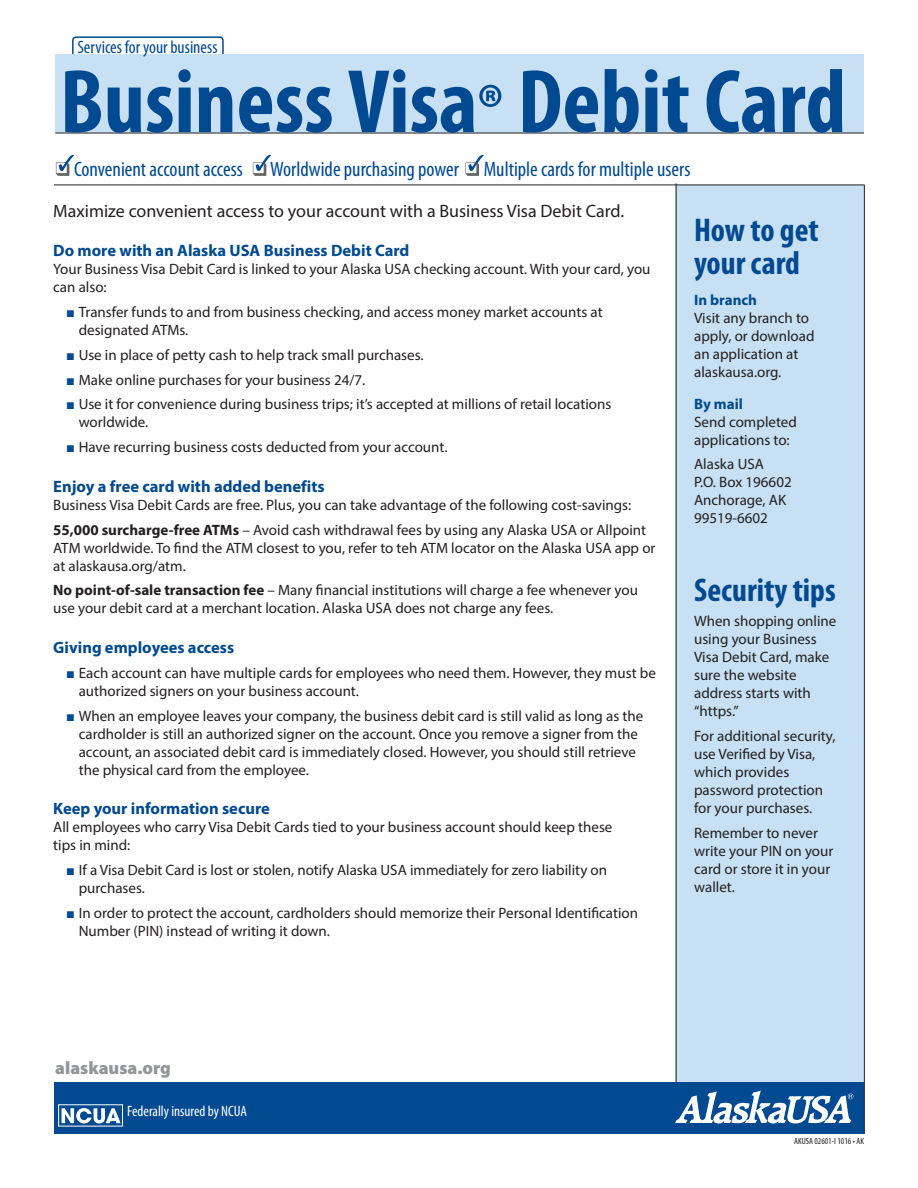
<style>
.page{position:relative;width:918px;height:1188px;background:#fff}
.page>*{position:absolute;margin:0;border:0;box-sizing:border-box;transform-origin:0 0}
.t1{font:700 condensed 91.05px "Myriad Pro";color:#014990}
.Call_to_Action_heade{font:700 condensed 33px/33px "Myriad Pro";color:#014990}
.t2{font:condensed 21px "Myriad Pro";color:#014990}
.Intro_Paragraph{font:18px "Myriad Pro";color:#231f20}
.t3{font:condensed 18px "Myriad Pro";color:#014990}
.Body_Copy{font:900 18px "Myriad Pro";color:#939598}
.Question{font:700 16.5px "Myriad Pro";color:#014990}
.Bulleted_list{font:15px/18px "Myriad Pro";color:#231f20}
.Body_Copy-2{font:15px/18px "Myriad Pro";color:#231f20}
.Body_copy_blue_box{font:15px/18px "Myriad Pro";color:#231f20}
.t4{font:condensed 15px "Myriad Pro";color:#fff}
.Call_to_Action_numbe{font:700 15px "Myriad Pro";color:#014990}
.t5{font:condensed 9px "Myriad Pro";color:#231f20}
.s1{font-size:69px}
.s2{color:#014990}
.s3{font-weight:700}
</style>
<div class="page">
<div style="left:72px;top:36px;width:152px;height:28px;border:2px solid #014990;border-radius:3px"></div>
<div style="left:676px;top:185px;width:188px;height:897px;background:#c7e0f3"></div>
<div style="left:54px;top:1083px;width:810px;height:51px;background:#014990"></div>
<svg style="left:675px;top:1091px;width:178px;height:32px"></svg>
<hr style="left:676px;top:183px;width:1px;height:900px;background:#231f20">
<hr style="left:864px;top:185px;width:1px;height:949px;background:#231f20">
<div style="left:55px;top:54px;width:809px;height:79px;background:#c7e0f3"></div>
<hr style="left:55px;top:133px;width:809px;height:1px;background:#231f20">
<hr style="left:54px;top:185px;width:810px;height:1px;background:#231f20">
<svg style="left:56px;top:155px;width:18px;height:21px"></svg>
<svg style="left:253px;top:155px;width:18px;height:21px"></svg>
<svg style="left:466px;top:155px;width:18px;height:21px"></svg>
<svg style="left:62px;top:1108px;width:59px;height:15px"></svg>
<p class="t3" style="left:77px;top:36px;width:142px">Services for your business</p>
<p class="t1" style="left:60px;top:45px;width:788px">Business Visa<span class="s1">®</span> Debit Card</p>
<p class="t2" style="left:74px;top:156px;width:170px">Convenient account access</p>
<p class="t2" style="left:270px;top:156px;width:422px">Worldwide purchasing power Multiple cards for multiple users</p>
<p class="Intro_Paragraph" style="left:53px;top:199px;width:572px">Maximize convenient access to your account with a Business Visa Debit Card.</p>
<p class="Question" style="left:53px;top:240px;width:358px">Do more with an Alaska USA Business Debit Card</p>
<p class="Body_Copy-2" style="left:53px;top:260px;width:599px">Your Business Visa Debit Card is linked to your Alaska USA checking account. With your card, you can also:</p>
<p class="Bulleted_list" style="left:79px;top:303px;width:525px;text-indent:-12px"><span class="s2">■</span> Transfer funds to and from business checking, and access money market accounts at designated ATMs.</p>
<p class="Bulleted_list" style="left:67px;top:346px;width:358px"><span class="s2">■</span> Use in place of petty cash to help track small purchases.</p>
<p class="Bulleted_list" style="left:67px;top:370px;width:300px"><span class="s2">■</span> Make online purchases for your business 24/7.</p>
<p class="Bulleted_list" style="left:79px;top:395px;width:534px;text-indent:-12px"><span class="s2">■</span> Use it for convenience during business trips; it’s accepted at millions of retail locations worldwide.</p>
<p class="Bulleted_list" style="left:67px;top:438px;width:382px"><span class="s2">■</span> Have recurring business costs deducted from your account.</p>
<p class="Question" style="left:53px;top:475px;width:273px">Enjoy a free card with added benefits</p>
<p class="Body_Copy-2" style="left:53px;top:496px;width:580px">Business Visa Debit Cards are free. Plus, you can take advantage of the following cost-savings:</p>
<p class="Bulleted_list" style="left:53px;top:520px;width:604px"><span class="s3">55,000 surcharge-free ATMs</span> – Avoid cash withdrawal fees by using any Alaska USA or Allpoint<br>ATM worldwide. To find the ATM closest to you, refer to teh ATM locator on the Alaska USA app or at alaskausa.org/atm.</p>
<p class="Bulleted_list" style="left:53px;top:581px;width:586px"><span class="s3">No point-of-sale transaction fee</span> – Many financial institutions will charge a fee whenever you use your debit card at a merchant location. Alaska USA does not charge any fees.</p>
<p class="Question" style="left:53px;top:637px;width:182px">Giving employees access</p>
<p class="Bulleted_list" style="left:79px;top:664px;width:579px;text-indent:-12px"><span class="s2">■</span> Each account can have multiple cards for employees who need them. However, they must be authorized signers on your business account.</p>
<p class="Bulleted_list" style="left:79px;top:706px;width:566px;text-indent:-12px"><span class="s2">■</span> When an employee leaves your company, the business debit card is still valid as long as the cardholder is still an authorized signer on the account. Once you remove a signer from the account, an associated debit card is immediately closed. However, you should still retrieve the physical card from the employee.</p>
<p class="Question" style="left:53px;top:798px;width:218px">Keep your information secure</p>
<p class="Body_Copy-2" style="left:53px;top:818px;width:561px">All employees who carry Visa Debit Cards tied to your business account should keep these tips in mind:</p>
<p class="Bulleted_list" style="left:79px;top:861px;width:530px;text-indent:-12px"><span class="s2">■</span> If a Visa Debit Card is lost or stolen, notify Alaska USA immediately for zero liability on purchases.</p>
<p class="Bulleted_list" style="left:79px;top:904px;width:561px;text-indent:-12px"><span class="s2">■</span> In order to protect the account, cardholders should memorize their Personal Identification<br>Number (PIN) instead of writing it down.</p>
<p class="Call_to_Action_heade" style="left:694px;top:212px;width:126px">How to get your card</p>
<p class="Call_to_Action_numbe" style="left:694px;top:290px;width:64px">In branch</p>
<p class="Body_copy_blue_box" style="left:694px;top:309px;width:122px">Visit any branch to apply, or download an application at alaskausa.org.</p>
<p class="Call_to_Action_numbe" style="left:694px;top:394px;width:50px">By mail</p>
<p class="Body_copy_blue_box" style="left:694px;top:412px;width:104px">Send completed applications to:</p>
<p class="Body_copy_blue_box" style="left:694px;top:455px;width:71px">Alaska USA</p>
<p class="Body_copy_blue_box" style="left:694px;top:473px;width:99px">P.O. Box 196602</p>
<p class="Body_copy_blue_box" style="left:694px;top:491px;width:94px">Anchorage, AK<br>99519-6602</p>
<p class="Call_to_Action_heade" style="left:694px;top:573px;width:143px">Security tips</p>
<p class="Body_Copy-2" style="left:694px;top:612px;width:144px">When shopping online using your Business<br>Visa Debit Card, make sure the website address starts with “https.”</p>
<p class="Body_Copy-2" style="left:694px;top:727px;width:143px">For additional security, use Verified by Visa, which provides password protection for your purchases.</p>
<p class="Body_Copy-2" style="left:694px;top:823px;width:141px">Remember to never write your PIN on your card or store it in your wallet.</p>
<p class="Body_Copy" style="left:55px;top:1058px;width:117px">alaskausa.org</p>
<p class="t4" style="left:127px;top:1102px;width:121px">Federally insured by NCUA</p>
<p class="t5" style="left:794px;top:1135px;width:71px">AKUSA 02601-I 1016 • AK</p>
</div>
